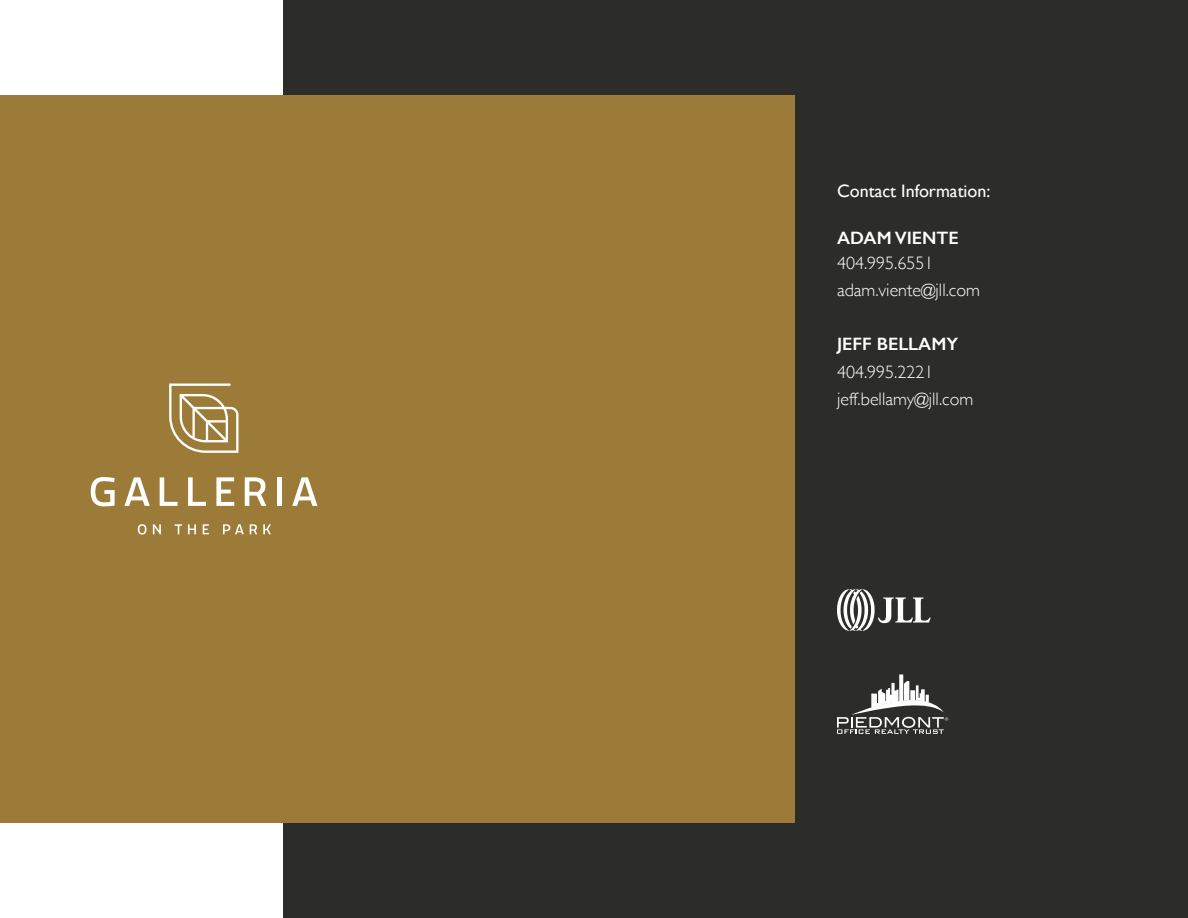
<style>
.page{position:relative;width:1188px;height:918px;background:#fff}
.page>*{position:absolute;margin:0;border:0;box-sizing:border-box;transform-origin:0 0}
.t1{font:300 18px/27px "Gill Sans";color:#fff}
.t2{font:600 18px "Gill Sans";color:#fff}
.t3{font:18px "Gill Sans";color:#fff}
</style>
<div class="page">
<div style="left:284px;top:0;width:904px;height:918px;background:#2c2c2b"></div>
<svg style="left:837px;top:674px;width:111px;height:60px"></svg>
<div style="left:0;top:95px;width:794px;height:728px;background:#9b7b37"></div>
<svg style="left:169px;top:384px;width:70px;height:69px"></svg>
<svg style="left:91px;top:477px;width:24px;height:29px"></svg>
<svg style="left:125px;top:477px;width:25px;height:29px"></svg>
<svg style="left:160px;top:477px;width:18px;height:29px"></svg>
<svg style="left:188px;top:477px;width:18px;height:29px"></svg>
<svg style="left:216px;top:477px;width:18px;height:29px"></svg>
<div style="left:277px;top:477px;width:5px;height:29px;background:#fff"></div>
<svg style="left:292px;top:477px;width:26px;height:29px"></svg>
<svg style="left:245px;top:477px;width:21px;height:29px"></svg>
<svg style="left:138px;top:524px;width:9px;height:10px"></svg>
<svg style="left:153px;top:524px;width:8px;height:10px"></svg>
<svg style="left:175px;top:524px;width:7px;height:10px"></svg>
<svg style="left:188px;top:524px;width:8px;height:10px"></svg>
<svg style="left:203px;top:524px;width:6px;height:10px"></svg>
<svg style="left:223px;top:524px;width:21px;height:10px"></svg>
<svg style="left:250px;top:524px;width:7px;height:10px"></svg>
<svg style="left:263px;top:524px;width:8px;height:10px"></svg>
<svg style="left:837px;top:589px;width:94px;height:42px"></svg>
<p class="t3" style="left:837px;top:180px;width:155px">Contact Information:</p>
<p class="t2" style="left:837px;top:227px;width:123px">ADAM VIENTE</p>
<p class="t1" style="left:837px;top:249px;width:145px">404.995.6551 adam.viente@jll.com</p>
<p class="t2" style="left:837px;top:333px;width:123px">JEFF BELLAMY</p>
<p class="t1" style="left:837px;top:358px;width:138px">404.995.2221 jeff.bellamy@jll.com</p>
</div>
